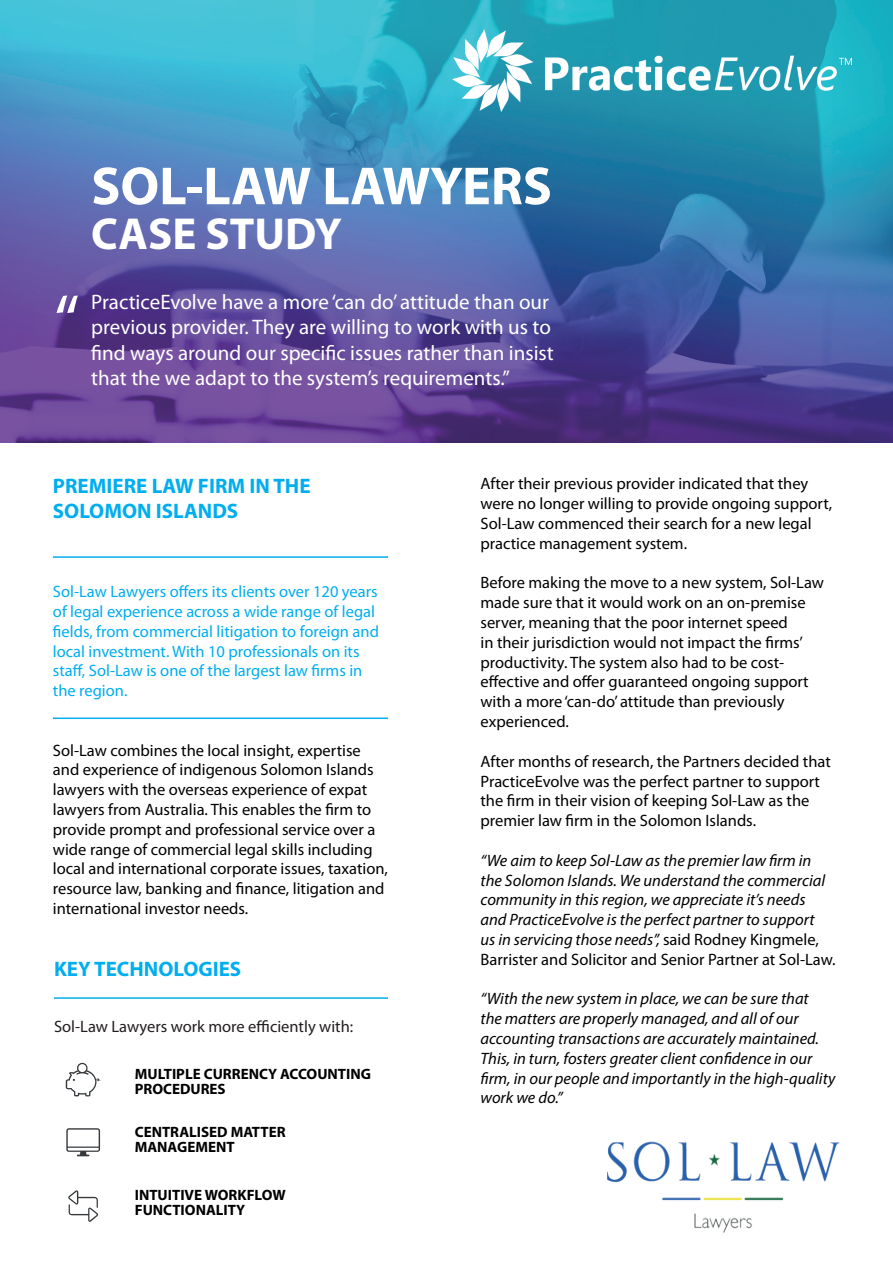
<style>
.page{position:relative;width:893px;height:1263px;background:#fff}
.page>*{position:absolute;margin:0;border:0;box-sizing:border-box;transform-origin:0 0}
.t1{font:72px "Myriad Pro";color:#fff}
.t2{font:700 54px "Myriad Pro";color:#fff}
.t3{font:700 45px "Myriad Pro";color:#fff}
.t4{font:21px/25.2px "Myriad Pro";color:#fff}
.t5{font:700 21px/25.2px "Myriad Pro";color:#00aeef}
.t6{font:16.5px/19.8px "Myriad Pro";color:#000001}
.t7{font:italic 16.5px/19.8px "Myriad Pro";color:#000001}
.t8{font:16.5px/19.8px "Myriad Pro";color:#00aeef}
.t9{font:16.5px "Myriad Pro";color:#231f20}
.t10{font:700 15px/15px "Myriad Pro";color:#000}
.s1{font-style:normal}
</style>
<div class="page">
<img style="left:0;top:0;width:893px;height:442px">
<hr style="left:53px;top:556px;width:335px;height:2px;background:#00aeef">
<hr style="left:53px;top:717px;width:335px;height:2px;background:#00aeef">
<svg style="left:66px;top:1063px;width:35px;height:33px"></svg>
<svg style="left:66px;top:1128px;width:34px;height:28px"></svg>
<svg style="left:68px;top:1190px;width:30px;height:32px"></svg>
<hr style="left:54px;top:997px;width:334px;height:2px;background:#00aeef">
<img style="left:453px;top:30px;width:399px;height:81px">
<img style="left:607px;top:1141px;width:233px;height:92px">
<h2 class="t2" style="left:91px;top:151px;width:462px">SOL-LAW LAWYERS</h2>
<h3 class="t3" style="left:91px;top:205px;width:252px">CASE STUDY</h3>
<h1 class="t1" style="left:54px;top:277px;width:27px">“</h1>
<p class="t4" style="left:91px;top:289px;width:464px">PracticeEvolve have a more ‘can do’ attitude than our previous provider. They are willing to work with us to find ways around our specific issues rather than insist that the we adapt to the system’s requirements.”</p>
<p class="t5" style="left:53px;top:472px;width:259px">PREMIERE LAW FIRM IN THE<br>SOLOMON ISLANDS</p>
<p class="t8" style="left:53px;top:581px;width:328px">Sol-Law Lawyers offers its clients over 120 years of legal experience across a wide range of legal fields, from commercial litigation to foreign and local investment. With 10 professionals on its staff, Sol-Law is one of the largest law firms in the region.</p>
<p class="t6" style="left:53px;top:740px;width:337px">Sol-Law combines the local insight, expertise and experience of indigenous Solomon Islands lawyers with the overseas experience of expat lawyers from Australia. This enables the firm to provide prompt and professional service over a wide range of commercial legal skills including local and international corporate issues, taxation, resource law, banking and finance, litigation and international investor needs.</p>
<p class="t5" style="left:54px;top:956px;width:189px">KEY TECHNOLOGIES</p>
<p class="t9" style="left:54px;top:1016px;width:301px">Sol-Law Lawyers work more efficiently with:</p>
<p class="t10" style="left:135px;top:1066px;width:238px">MULTIPLE CURRENCY ACCOUNTING<br>PROCEDURES</p>
<p class="t10" style="left:135px;top:1123px;width:152px">CENTRALISED MATTER<br>MANAGEMENT</p>
<p class="t10" style="left:135px;top:1187px;width:152px">INTUITIVE WORKFLOW<br>FUNCTIONALITY</p>
<p class="t6" style="left:480px;top:474px;width:353px">After their previous provider indicated that they were no longer willing to provide ongoing support, Sol-Law commenced their search for a new legal practice management system.</p>
<p class="t6" style="left:480px;top:573px;width:345px">Before making the move to a new system, Sol-Law made sure that it would work on an on-premise server, meaning that the poor internet speed<br>in their jurisdiction would not impact the firms’ productivity. The system also had to be cost&shy;effective and offer guaranteed ongoing support with a more ‘can-do’ attitude than previously experienced.</p>
<p class="t6" style="left:480px;top:751px;width:352px">After months of research, the Partners decided that PracticeEvolve was the perfect partner to support the firm in their vision of keeping Sol-Law as the premier law firm in the Solomon Islands.</p>
<p class="t7" style="left:480px;top:850px;width:357px">“We aim to keep Sol-Law as the premier law firm in the Solomon Islands. We understand the commercial community in this region, we appreciate it’s needs and PracticeEvolve is the perfect partner to support<br>us in servicing those needs”, <span class="s1">said Rodney Kingmele, Barrister and Solicitor and Senior Partner at Sol-Law.</span></p>
<p class="t7" style="left:480px;top:989px;width:356px">“With the new system in place, we can be sure that<br>the matters are properly managed, and all of our accounting transactions are accurately maintained.<br>This, in turn, fosters greater client confidence in our firm, in our people and importantly in the high-quality work we do.”</p>
</div>
